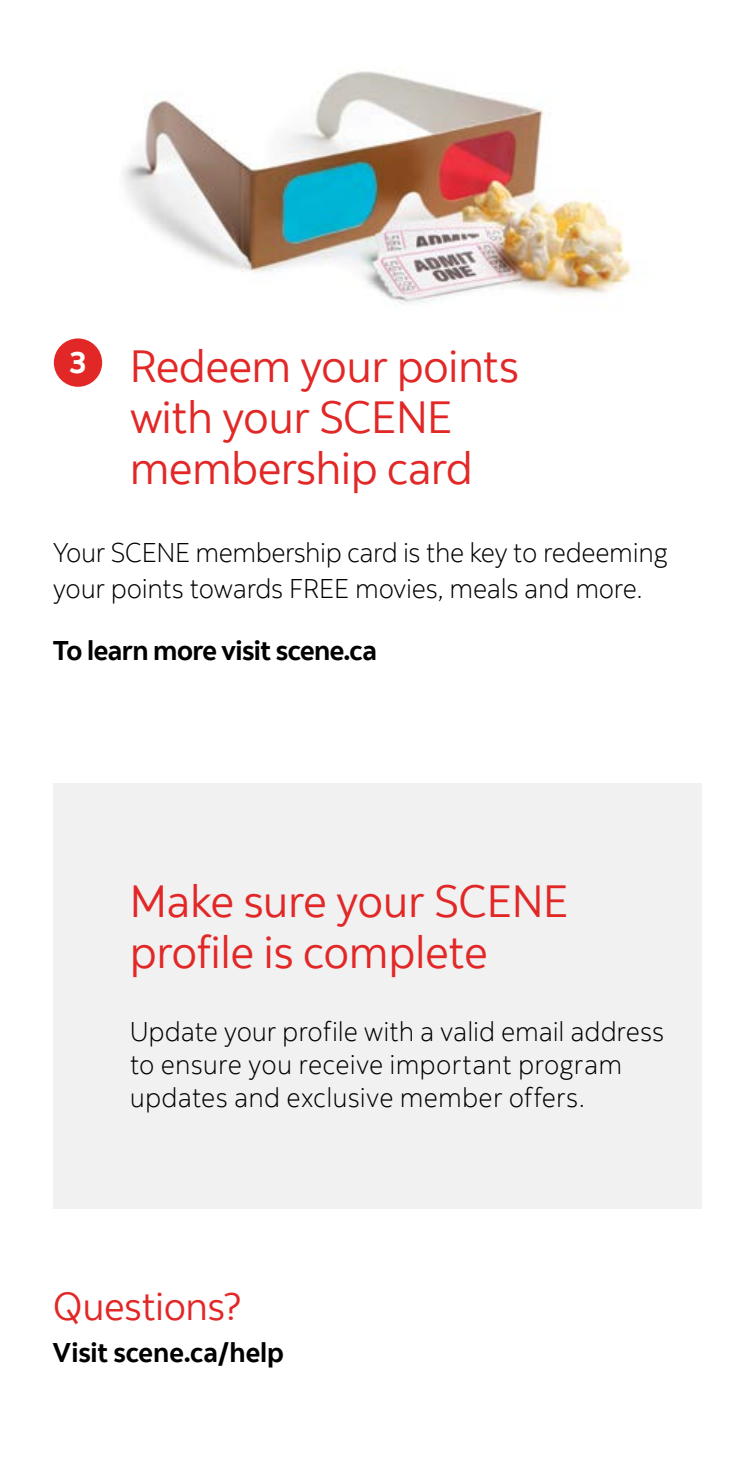
<style>
.page{position:relative;width:756px;height:1458px;background:#fff}
.page>*{position:absolute;margin:0;border:0;box-sizing:border-box;transform-origin:0 0}
.t1{font:45px/51px "Scotia";letter-spacing:-.015em;color:#e12827}
.t2{font:39px "Scotia";letter-spacing:-.015em;color:#e12827}
.t3{font:700 30.3px "Scotia";color:#fff}
.t4{font:300 27px/33px "Scotia";letter-spacing:-.01em;color:#000}
.t5{font:700 27px "Scotia";letter-spacing:-.02em;color:#000}
.t6{font:700 27px "Scotia";color:#000}
</style>
<div class="page">
<img style="left:123px;top:71px;width:509px;height:234px">
<div style="left:54px;top:338px;width:48px;height:49px;background:#e12827;border-radius:50%"></div>
<div style="left:54px;top:783px;width:648px;height:426px;background:#f1f1f2"></div>
<p class="t3" style="left:70px;top:344px;width:18px">3</p>
<p class="t1" style="left:130px;top:341px;width:391px">Redeem your points with your SCENE membership card</p>
<p class="t4" style="left:53px;top:534px;width:617px;line-height:36px">Your SCENE membership card is the key to redeeming your points towards FREE movies, meals and more.</p>
<p class="t5" style="left:53px;top:633px;width:326px">To learn more visit scene.ca</p>
<p class="t1" style="left:130px;top:875px;width:441px">Make sure your SCENE profile is complete</p>
<p class="t4" style="left:130px;top:1015px;width:536px">Update your profile with a valid email address to ensure you receive important program updates and exclusive member offers.</p>
<p class="t2" style="left:53px;top:1282px;width:191px">Questions?</p>
<p class="t6" style="left:53px;top:1336px;width:232px">Visit scene.ca/help</p>
</div>
